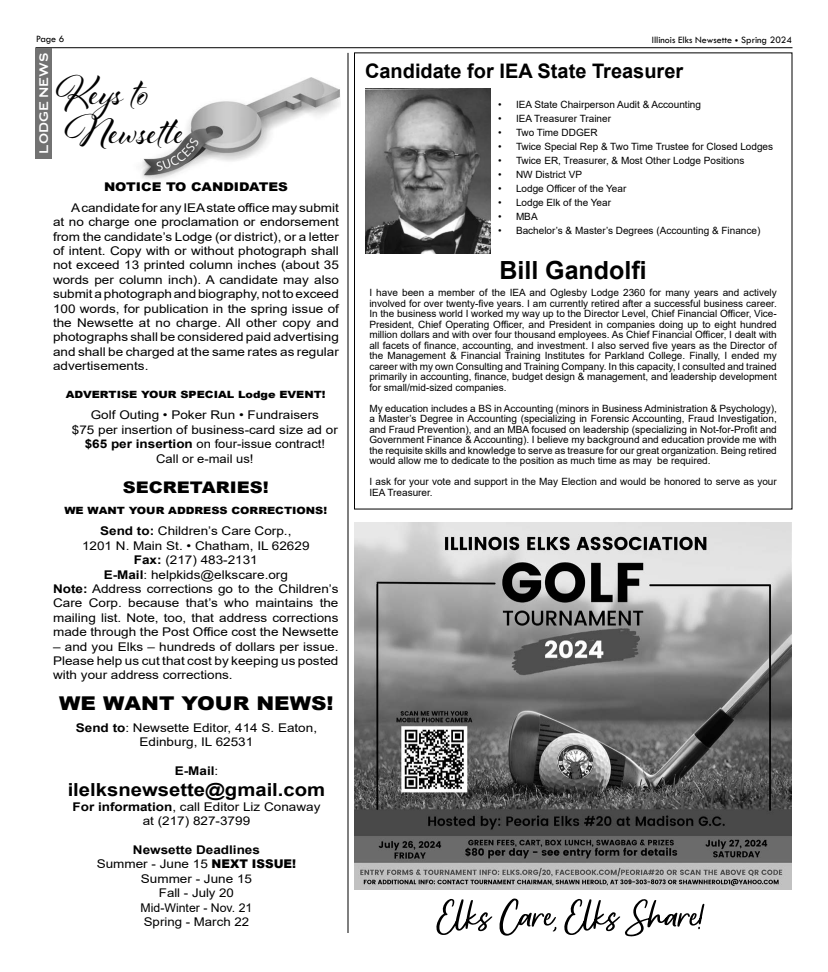
<style>
.page{position:relative;width:828px;height:972px;background:#fff}
.page>*{position:absolute;margin:0;border:0;box-sizing:border-box;transform-origin:0 0}
.t1{font:45px/39px "Al Fresco";letter-spacing:.02em;color:#000}
.t2{font:700 25px "Arial";color:#000}
.t3{font:700 20px "Arial";color:#000}
.t4{font:900 19px "Arial";color:#000;scale:1.13 1}
.t5{font:700 18px "Arial";color:#000;scale:1.13 1}
.t6{font:900 16px "Arial";color:#000;scale:1.13 1}
.t7{font:13px "Media Gothic";color:#fff}
.t8{font:12px/14.4px "Arial";color:#000;text-align:center;scale:1.13 1}
.t9{font:900 12px "Arial";color:#000;scale:1.13 1}
.t10{font:700 12px "Arial";color:#000;scale:1.13 1}
.t11{font:10px/10.5px "Arial";color:#000;text-align:justify}
.t12{font:900 10px "Arial";color:#000;scale:1.13 1}
.t13{font:10px "Tw Cen";color:#000}
.s1{font-weight:700}
.s2{font-weight:400}
.s3{font-weight:900}
</style>
<div class="page">
<hr style="left:36px;top:47px;width:756px;height:1px;background:#000">
<div style="left:36px;top:48px;width:16px;height:110px;background:#727272"></div>
<img style="left:141px;top:77px;width:199px;height:103px">
<hr style="left:348px;top:53px;width:1px;height:879px;background:#000">
<img style="left:366px;top:88px;width:125px;height:165px">
<img style="left:354px;top:523px;width:438px;height:367px">
<svg style="left:436px;top:899px;width:268px;height:37px"></svg>
<p class="t13" style="left:36px;top:33px;width:30px">Page 6</p>
<p class="t13" style="left:652px;top:34px;width:142px">Illinois Elks Newsette • Spring 2024</p>
<h3 class="t7" style="left:36px;top:154px;width:102px;rotate:-90deg">LODGE NEWS</h3>
<h3 class="t3" style="left:365px;top:57px;width:320px">Candidate for IEA State Treasurer</h3>
<p class="t11" style="left:498px;top:99px;width:205px">• IEA State Chairperson Audit &amp; Accounting</p>
<p class="t11" style="left:498px;top:113px;width:115px">• IEA Treasurer Trainer</p>
<p class="t11" style="left:498px;top:127px;width:101px">• Two Time DDGER</p>
<p class="t11" style="left:498px;top:141px;width:277px">• Twice Special Rep &amp; Two Time Trustee for Closed Lodges</p>
<p class="t11" style="left:498px;top:155px;width:248px">• Twice ER, Treasurer, &amp; Most Other Lodge Positions</p>
<p class="t11" style="left:498px;top:169px;width:86px">• NW District VP</p>
<p class="t11" style="left:498px;top:183px;width:130px">• Lodge Officer of the Year</p>
<p class="t11" style="left:498px;top:197px;width:115px">• Lodge Elk of the Year</p>
<p class="t11" style="left:498px;top:211px;width:41px">• MBA</p>
<p class="t11" style="left:498px;top:225px;width:264px">• Bachelor’s &amp; Master’s Degrees (Accounting &amp; Finance)</p>
<h2 class="t2" style="left:499px;top:252px;width:149px">Bill Gandolfi</h2>
<p class="t11" style="left:369px;top:288px;width:409px">I have been a member of the IEA and Oglesby Lodge 2360 for many years and actively involved for over twenty-five years. I am currently retired after a successful business career.<br>In the business world I worked my way up to the Director Level, Chief Financial Officer, Vice-President, Chief Operating Officer, and President in companies doing up to eight hundred million dollars and with over four thousand employees. As Chief Financial Officer, I dealt with all facets of finance, accounting, and investment. I also served five years as the Director of the Management &amp; Financial Training Institutes for Parkland College. Finally, I ended my career with my own Consulting and Training Company. In this capacity, I consulted and trained primarily in accounting, finance, budget design &amp; management, and leadership development for small/mid-sized companies.</p>
<p class="t11" style="left:369px;top:403px;width:409px">My education includes a BS in Accounting (minors in Business Administration &amp; Psychology), a Master’s Degree in Accounting (specializing in Forensic Accounting, Fraud Investigation, and Fraud Prevention), and an MBA focused on leadership (specializing in Not-for-Profit and Government Finance &amp; Accounting). I believe my background and education provide me with the requisite skills and knowledge to serve as treasure for our great organization. Being retired would allow me to dedicate to the position as much time as may be required.</p>
<p class="t11" style="left:369px;top:477px;width:409px">I ask for your vote and support in the May Election and would be honored to serve as your<br>IEA Treasurer.</p>
<h1 class="t1" style="left:56px;top:69px;width:128px">Keys to<br>Newsette</h1>
<p class="t9" style="left:104px;top:178px;width:164px">NOTICE TO CANDIDATES</p>
<p class="t8" style="left:53px;top:200px;width:255px;text-align:justify;text-indent:18px">A candidate for any IEA state office may submit at no charge one proclamation or endorsement from the candidate’s Lodge (or district), or a letter of intent. Copy with or without photograph shall not exceed 13 printed column inches (about 35 words per column inch). A candidate may also submit a photograph and biography, not to exceed 100 words, for publication in the spring issue of the Newsette at no charge. All other copy and photographs shall be considered paid advertising and shall be charged at the same rates as regular advertisements.</p>
<p class="t12" style="left:66px;top:388px;width:231px">ADVERTISE YOUR SPECIAL Lodge EVENT!</p>
<p class="t8" style="left:72px;top:408px;width:237px">Golf Outing • Poker Run • Fundraisers<br>$75 per insertion of business-card size ad or <span class="s1">$65 per insertion</span> on four-issue contract!<br>Call or e-mail us!</p>
<h3 class="t6" style="left:123px;top:476px;width:131px">SECRETARIES!</h3>
<p class="t12" style="left:64px;top:504px;width:234px">WE WANT YOUR ADDRESS CORRECTIONS!</p>
<p class="t8" style="left:53px;top:524px;width:254px"><span class="s1">Send to:</span> Children’s Care Corp.,<br>1201 N. Main St. • Chatham, IL 62629<br><span class="s1">Fax:</span> (217) 483-2131<br><span class="s1">E-Mail</span>: helpkids@elkscare.org<br><span class="s1">Note:</span> Address corrections go to the Children’s Care Corp. because that’s who maintains the mailing list. Note, too, that address corrections made through the Post Office cost the Newsette</p>
<p class="t8" style="left:53px;top:639px;width:254px;text-align:justify">– and you Elks – hundreds of dollars per issue.<br>Please help us cut that cost by keeping us posted with your address corrections.</p>
<h3 class="t4" style="left:59px;top:690px;width:244px">WE WANT YOUR NEWS!</h3>
<p class="t8" style="left:76px;top:720px;width:215px"><span class="s1">Send to</span>: Newsette Editor, 414 S. Eaton,<br>Edinburg, IL 62531</p>
<p class="t10" style="left:175px;top:762px;width:40px">E-Mail<span class="s2">:</span></p>
<h3 class="t5" style="left:68px;top:777px;width:229px">ilelksnewsette@gmail.com</h3>
<p class="t8" style="left:73px;top:799px;width:221px"><span class="s1">For information</span>, call Editor Liz Conaway at (217) 827-3799</p>
<p class="t8" style="left:97px;top:842px;width:178px"><span class="s1">Newsette Deadlines<br></span>Summer - June 15 <span class="s3">NEXT ISSUE!<br></span>Summer - June 15<br>Fall - July 20<br>Mid-Winter - Nov. 21<br>Spring - March 22</p>
</div>
